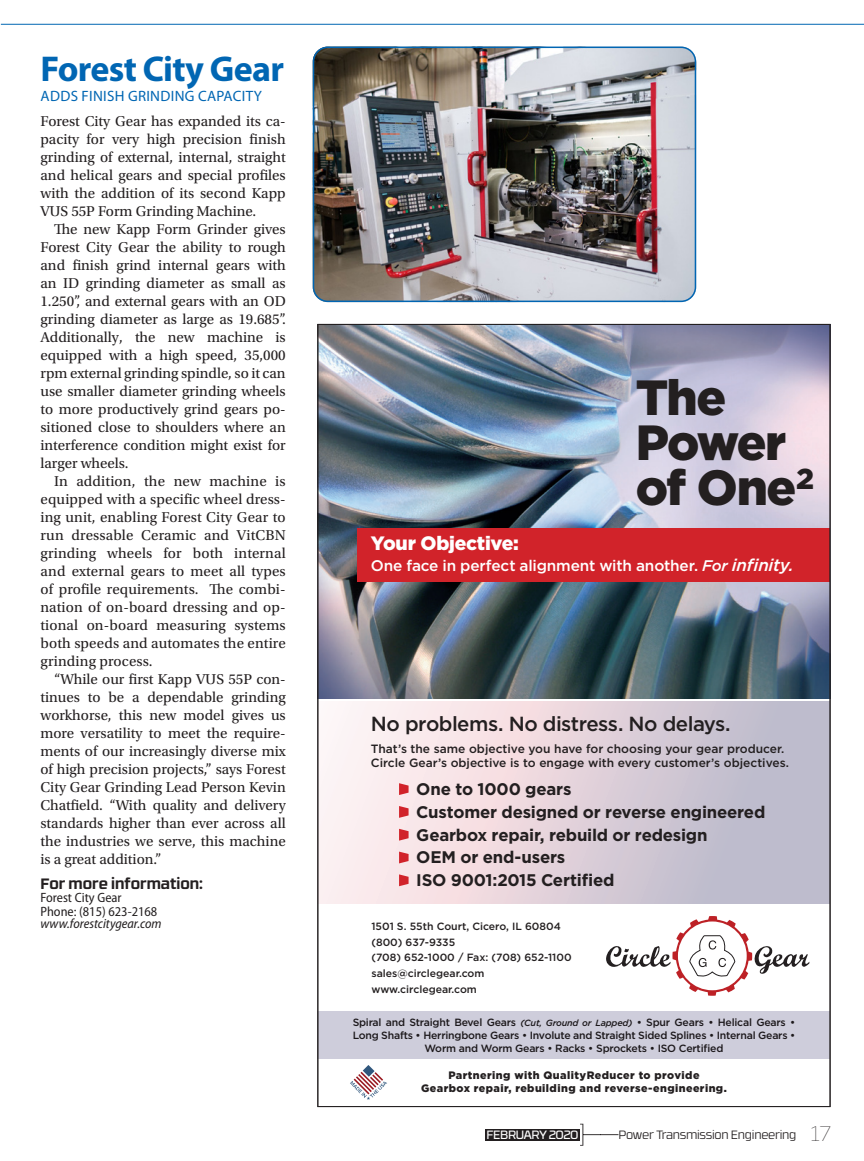
<style>
.page{position:relative;width:864px;height:1161px;background:#fff}
.page>*{position:absolute;margin:0;border:0;box-sizing:border-box;transform-origin:0 0}
.t1{font:900 49.35px/45.3px "Gotham";letter-spacing:-.04em;color:#231f20}
.t2{font:700 36px "Myriad Pro";letter-spacing:-.02em;color:#0166b3}
.t3{font:500 20.4px "Gotham";letter-spacing:-.025em;color:#231f20}
.t4{font:900 19.35px "Gotham";letter-spacing:-.015em;color:#fff}
.t5{font:700 16.8px/22.8px "Gotham";letter-spacing:-.015em;color:#231f20}
.t6{font:500 15.3px "Gotham";letter-spacing:-.01em;color:#fff}
.t7{font:15px/18px "Utopia Std";color:#231f20;text-align:justify}
.t8{font:15px "Myriad Pro";letter-spacing:.02em;color:#0166b3}
.t9{font:700 15px "RB No 3.1";color:#231f20}
.t10{font:semi-condensed 13.5px/13.5px "Myriad Pro";color:#231f20}
.t11{font:italic semi-condensed 13.5px "Myriad Pro";color:#231f20}
.t12{font:500 12px/14.4px "Gotham";color:#231f20}
.t13{font:300 12px "RB No 3.1";letter-spacing:-.02em;color:#231f20}
.t14{font:12px "RB No 3.1";letter-spacing:-.04em;color:#fff}
.t15{font:900 10.8px/12.9px "Gotham";letter-spacing:.04em;color:#231f20;text-align:center}
.t16{font:500 10.5px/12.6px "Gotham";letter-spacing:-.02em;color:#231f20;text-align:center}
.t17{font:500 10.5px/15.8px "Gotham";color:#231f20}
.s1{font-style:italic}
.s2{font-style:italic;font-size:17.1px}
.s3{font-style:italic;font-size:9px}
.s4{font-weight:100;font-size:21px}
</style>
<div class="page">
<div style="left:317px;top:1012px;width:513px;height:47px;background:#cecddb"></div>
<div style="left:317px;top:702px;width:513px;height:201px;background:linear-gradient(to right,#fff3f2,#b8b4c7)"></div>
<img style="left:319px;top:326px;width:509px;height:373px">
<div style="left:357px;top:528px;width:473px;height:54px;background:#d1232a"></div>
<svg style="left:399px;top:783px;width:10px;height:12px"></svg>
<svg style="left:399px;top:806px;width:10px;height:12px"></svg>
<svg style="left:399px;top:829px;width:10px;height:12px"></svg>
<svg style="left:399px;top:852px;width:10px;height:11px"></svg>
<svg style="left:399px;top:874px;width:10px;height:12px"></svg>
<svg style="left:350px;top:1065px;width:37px;height:35px"></svg>
<svg style="left:606px;top:916px;width:204px;height:80px"></svg>
<img style="left:313px;top:47px;width:383px;height:255px">
<div style="left:313px;top:47px;width:383px;height:255px;border:2px solid #0166b3;border-radius:14px"></div>
<svg style="left:580px;top:1124px;width:38px;height:22px"></svg>
<div style="left:486px;top:1129px;width:94px;height:11px;background:#231f20"></div>
<hr style="left:1px;top:24px;width:863px;height:1px;background:#0166b3">
<h2 class="t2" style="left:40px;top:49px;width:245px">Forest City Gear</h2>
<p class="t8" style="left:41px;top:88px;width:223px">ADDS FINISH GRINDING CAPACITY</p>
<p class="t7" style="left:40px;top:112px;width:247px">Forest City Gear has expanded its ca&shy;pacity for very high precision finish grinding of external, internal, straight and helical gears and special profiles with the addition of its second Kapp VUS 55P Form Grinding Machine.</p>
<p class="t7" style="left:40px;top:220px;width:247px;text-indent:14px">The new Kapp Form Grinder gives Forest City Gear the ability to rough and finish grind internal gears with an ID grinding diameter as small as 1.250”, and external gears with an OD grinding diameter as large as 19.685”.<br>Additionally, the new machine is equipped with a high speed, 35,000 rpm external grinding spindle, so it can use smaller diameter grinding wheels to more productively grind gears po&shy;sitioned close to shoulders where an interference condition might exist for larger wheels.</p>
<p class="t7" style="left:40px;top:472px;width:247px;text-indent:14px">In addition, the new machine is equipped with a specific wheel dress&shy;ing unit, enabling Forest City Gear to run dressable Ceramic and VitCBN grinding wheels for both internal and external gears to meet all types of profile requirements. The combi&shy;nation of on-board dressing and op&shy;tional on-board measuring systems both speeds and automates the entire grinding process.</p>
<p class="t7" style="left:40px;top:670px;width:247px;text-indent:14px">“While our first Kapp VUS 55P con&shy;tinues to be a dependable grinding workhorse, this new model gives us more versatility to meet the require&shy;ments of our increasingly diverse mix of high precision projects,” says Forest City Gear Grinding Lead Person Kevin Chatfield. “With quality and delivery standards higher than ever across all the industries we serve, this machine is a great addition.”</p>
<p class="t9" style="left:40px;top:871px;width:164px">For more information:</p>
<p class="t10" style="left:40px;top:891px;width:118px">Forest City Gear<br>Phone: (815) 623-2168</p>
<p class="t11" style="left:40px;top:916px;width:123px">www.forestcitygear.com</p>
<h1 class="t1" style="left:636px;top:374px;width:180px">The<br>Power of One<sup>2</sup></h1>
<p class="t4" style="left:371px;top:530px;width:149px">Your Objective:</p>
<p class="t6" style="left:371px;top:555px;width:424px">One face in perfect alignment with another. <span class="s1">For</span> <span class="s2">infinity.</span></p>
<h3 class="t3" style="left:371px;top:710px;width:361px">No problems. No distress. No delays.</h3>
<p class="t12" style="left:371px;top:741px;width:420px">That’s the same objective you have for choosing your gear producer.<br>Circle Gear’s objective is to engage with every customer’s objectives.</p>
<p class="t5" style="left:416px;top:778px;width:351px">One to 1000 gears<br>Customer designed or reverse engineered<br>Gearbox repair, rebuild or redesign<br>OEM or end-users<br>ISO 9001:2015 Certified</p>
<p class="t17" style="left:371px;top:918px;width:202px">1501 S. 55th Court, Cicero, IL 60804 (800) 637-9335<br>(708) 652-1000 / Fax: (708) 652-1100 sales@circlegear.com www.circlegear.com</p>
<p class="t16" style="left:353px;top:1016px;width:444px">Spiral and Straight Bevel Gears <span class="s3">(Cut, Ground or Lapped)</span> • Spur Gears • Helical Gears •<br>Long Shafts • Herringbone Gears • Involute and Straight Sided Splines • Internal Gears •<br>Worm and Worm Gears • Racks • Sprockets • ISO Certified</p>
<p class="t15" style="left:421px;top:1069px;width:307px">Partnering with QualityReducer to provide<br>Gearbox repair, rebuilding and reverse-engineering.</p>
<p class="t14" style="left:487px;top:1126px;width:94px">FEBRUARY 2020</p>
<p class="t13" style="left:618px;top:1126px;width:213px">Power Transmission Engineering <span class="s4">17</span></p>
</div>
